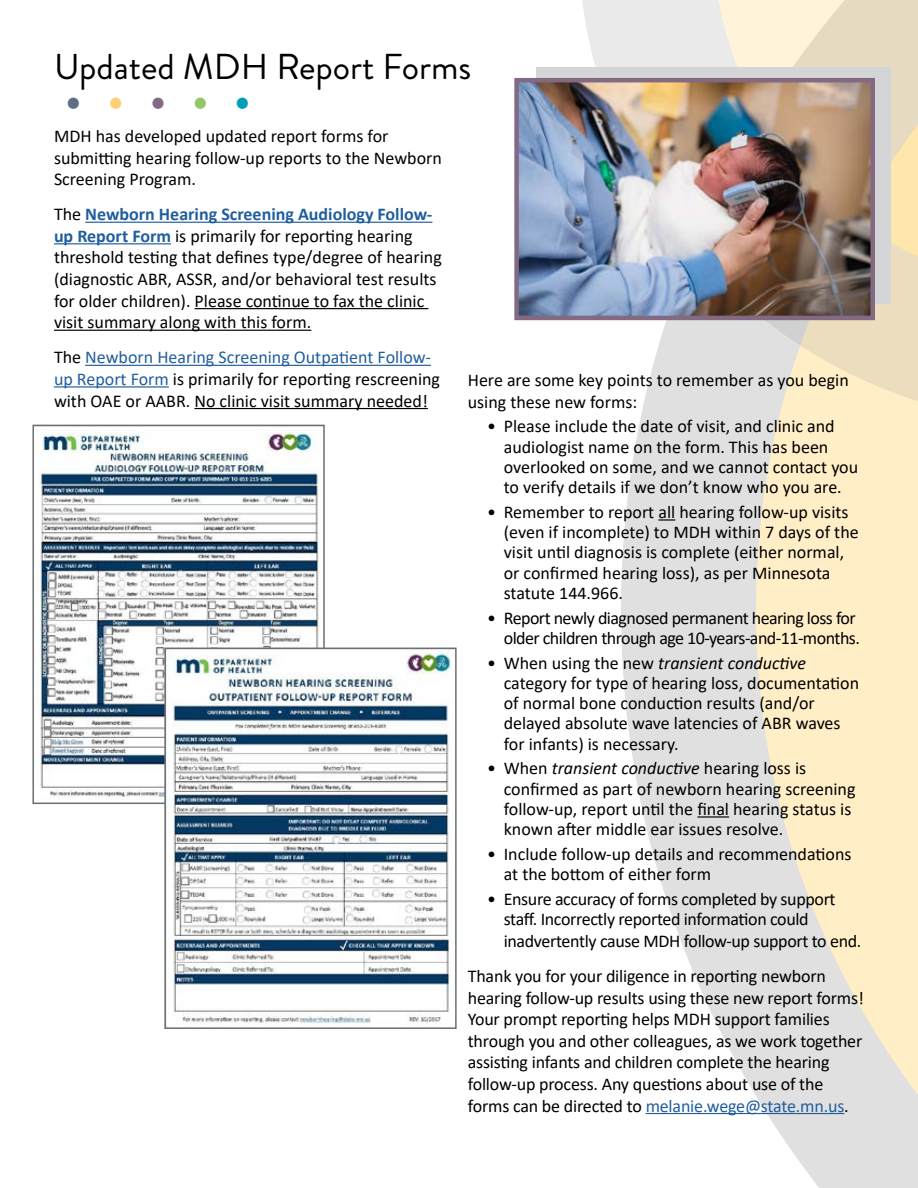
<style>
.page{position:relative;width:918px;height:1188px;background:#fff}
.page>*{position:absolute;margin:0;border:0;box-sizing:border-box;transform-origin:0 0}
.t1{font:45px "Times New Roman";color:#5e6e85}
.Heading_H2{font:36px "Brandon Grotesque";color:#000}
.t2{font:18px/21.6px "Calibri";color:#000}
.t3{font:18px/21px "Calibri";letter-spacing:-.02em;color:#000}
.t4{font:18px/20.2px "Calibri";letter-spacing:-.03em;color:#000;text-align:right}
.s1{font-weight:700;color:#215e9e}
.s2{color:#215e9e}
.s3{color:#ffd073}
.s4{color:#836a82}
.s5{color:#92c667}
.s6{color:#009fb8}
.s7{font-style:italic}
</style>
<div class="page">
<svg style="left:621px;top:425px;width:297px;height:763px"></svg>
<svg style="left:578px;top:0;width:340px;height:425px;background:#efe7d7"></svg>
<img style="left:37px;top:429px;width:285px;height:369px">
<div style="left:32px;top:425px;width:293px;height:379px;border:2px solid #6d6e71"></div>
<img style="left:167px;top:651px;width:287px;height:373px">
<div style="left:164px;top:648px;width:293px;height:381px;border:2px solid #6d6e71"></div>
<div style="left:536px;top:67px;width:355px;height:236px;background:#d3d5d6"></div>
<img style="left:519px;top:83px;width:351px;height:232px">
<div style="left:514px;top:78px;width:361px;height:242px;border:4px solid #836a82"></div>
<hr style="left:85px;top:222px;width:347px;height:1px;background:#215e9e">
<hr style="left:54px;top:243px;width:117px;height:1px;background:#215e9e">
<hr style="left:195px;top:308px;width:233px;height:1px;background:#000">
<hr style="left:54px;top:330px;width:257px;height:1px;background:#000">
<hr style="left:85px;top:365px;width:346px;height:1px;background:#215e9e">
<hr style="left:54px;top:386px;width:115px;height:2px;background:#215e9e">
<hr style="left:194px;top:408px;width:234px;height:1px;background:#000">
<svg style="left:658px;top:519px;width:17px;height:2px"></svg>
<hr style="left:697px;top:816px;width:32px;height:2px;background:#000">
<hr style="left:646px;top:1113px;width:198px;height:1px;background:#215e9e">
<h2 class="Heading_H2" style="left:54px;top:42px;width:419px">Updated MDH Report Forms</h2>
<p class="t2" style="left:54px;top:125px;width:389px">MDH has developed updated report forms for submitting hearing follow-up reports to the Newborn<br>Screening Program.</p>
<p class="t2" style="left:54px;top:203px;width:389px">The <span class="s1">Newborn Hearing Screening Audiology Follow&shy;up Report Form</span> is primarily for reporting hearing threshold testing that defines type/degree of hearing (diagnostic ABR, ASSR, and/or behavioral test results for older children). Please continue to fax the clinic visit summary along with this form.</p>
<p class="t2" style="left:54px;top:346px;width:388px">The <span class="s2">Newborn Hearing Screening Outpatient Follow&shy;up Report Form</span> is primarily for reporting rescreening with OAE or AABR. No clinic visit summary needed!</p>
<h1 class="t1" style="left:65px;top:71px;width:186px">• <span class="s3">•</span> <span class="s4">•</span> <span class="s5">•</span> <span class="s6">•</span></h1>
<p class="t2" style="left:468px;top:369px;width:383px">Here are some key points to remember as you begin using these new forms:</p>
<p class="t2" style="left:504px;top:416px;width:356px;line-height:20.2px;text-indent:-16px">• Please include the date of visit, and clinic and audiologist name on the form. This has been overlooked on some, and we cannot contact you to verify details if we don’t know who you are.</p>
<p class="t2" style="left:504px;top:501px;width:356px;line-height:20.2px;text-indent:-16px">• Remember to report all hearing follow-up visits (even if incomplete) to MDH within 7 days of the visit until diagnosis is complete (either normal, or confirmed hearing loss), as per Minnesota statute 144.966.</p>
<p class="t4" style="left:487px;top:607px;width:374px">• Report newly diagnosed permanent hearing loss for older children through age 10-years-and-11-months.</p>
<p class="t2" style="left:504px;top:652px;width:357px;line-height:20.2px;text-indent:-16px">• When using the new <span class="s7">transient conductive </span>category for type of hearing loss, documentation of normal bone conduction results (and/or delayed absolute wave latencies of ABR waves for infants) is necessary.</p>
<p class="t2" style="left:504px;top:758px;width:353px;line-height:20.2px;text-indent:-16px">• When <span class="s7">transient conductive</span> hearing loss is confirmed as part of newborn hearing screening follow-up, report until the final hearing status is known after middle ear issues resolve.</p>
<p class="t2" style="left:504px;top:843px;width:349px;line-height:20.2px;text-indent:-16px">• Include follow-up details and recommendations at the bottom of either form</p>
<p class="t3" style="left:504px;top:888px;width:359px;text-indent:-16px">• Ensure accuracy of forms completed by support staff. Incorrectly reported information could inadvertently cause MDH follow-up support to end.</p>
<p class="t2" style="left:468px;top:965px;width:398px">Thank you for your diligence in reporting newborn hearing follow-up results using these new report forms!<br>Your prompt reporting helps MDH support families through you and other colleagues, as we work together assisting infants and children complete the hearing follow-up process. Any questions about use of the forms can be directed to <span class="s2">melanie.wege@state.mn.us</span>.</p>
</div>
